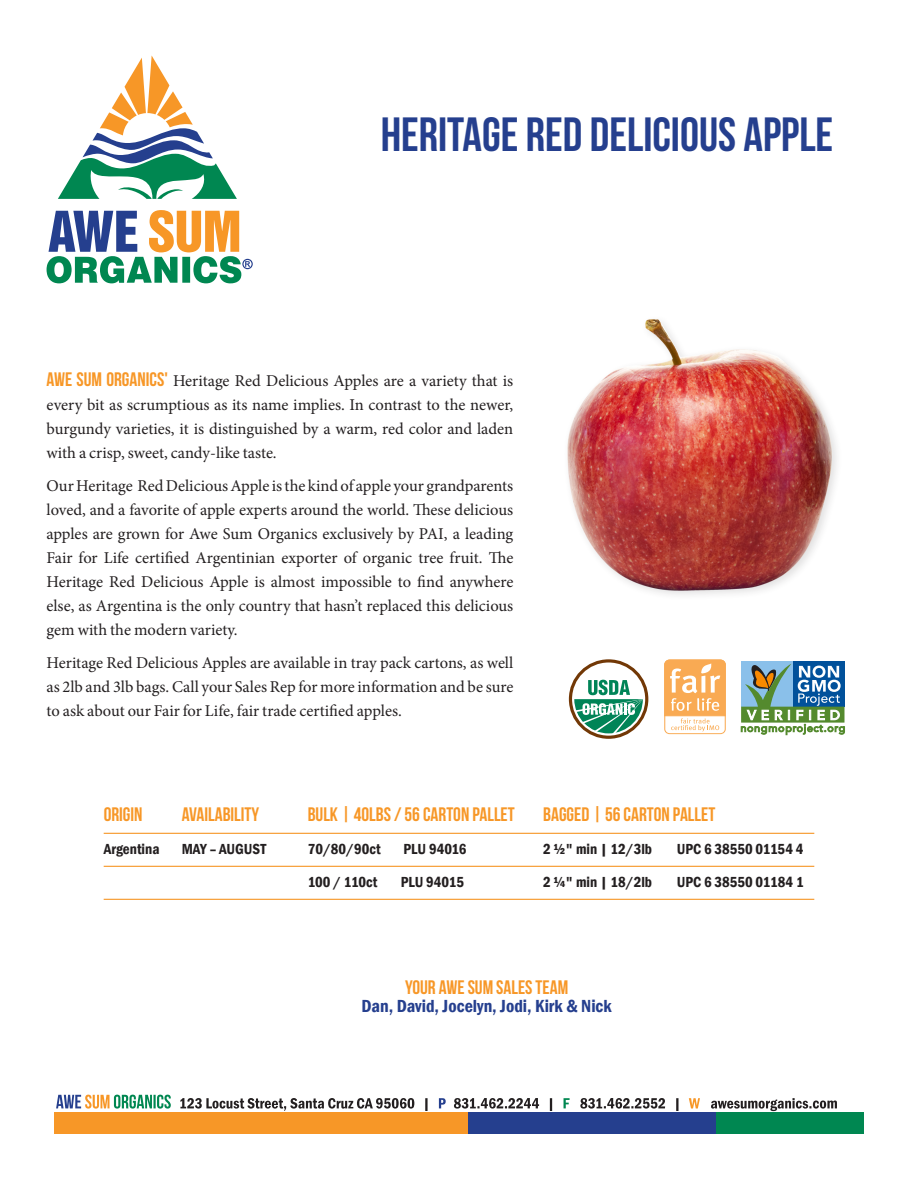
<style>
.page{position:relative;width:918px;height:1188px;background:#fff}
.page>*{position:absolute;margin:0;border:0;box-sizing:border-box;transform-origin:0 0}
.t1{font:48px "Bebas Neue";color:#253f8e}
.list{font:19.5px "Bebas Neue";color:#f79727}
.t2{font:600 condensed 18px "Franklin Gothic";color:#253f8e}
.body{font:16.5px/24px "Minion Pro";color:#231f20;text-align:justify}
.list-2{font:600 condensed 15px "Franklin Gothic";color:#231f20}
.s1{font-family:"Bebas Neue";font-size:19.5px;color:#f79727}
</style>
<div class="page">
<svg style="left:711px;top:1098px;width:126px;height:13px"></svg>
<svg style="left:689px;top:1098px;width:11px;height:10px"></svg>
<svg style="left:580px;top:1098px;width:99px;height:13px"></svg>
<svg style="left:564px;top:1098px;width:6px;height:10px"></svg>
<svg style="left:454px;top:1098px;width:98px;height:13px"></svg>
<svg style="left:439px;top:1098px;width:7px;height:10px"></svg>
<svg style="left:180px;top:1098px;width:248px;height:13px"></svg>
<svg style="left:56px;top:1095px;width:115px;height:14px"></svg>
<div style="left:55px;top:1113px;width:413px;height:21px;background:#f79727"></div>
<div style="left:468px;top:1113px;width:248px;height:21px;background:#253f8e"></div>
<div style="left:716px;top:1113px;width:148px;height:21px;background:#008751"></div>
<svg style="left:58px;top:56px;width:179px;height:143px"></svg>
<svg style="left:47px;top:210px;width:206px;height:73px"></svg>
<hr style="left:104px;top:833px;width:710px;height:1px;background:#f79727">
<hr style="left:104px;top:866px;width:710px;height:1px;background:#f79727">
<hr style="left:104px;top:899px;width:710px;height:1px;background:#f79727">
<img style="left:567px;top:319px;width:270px;height:276px">
<div style="left:664px;top:660px;width:62px;height:74px;border:1px solid #f9aa53;border-radius:5px"></div>
<svg style="left:664px;top:659px;width:62px;height:72px"></svg>
<svg style="left:570px;top:661px;width:77px;height:76px"></svg>
<div style="left:569px;top:659px;width:79px;height:80px;border:3px solid #723806;border-radius:50%"></div>
<svg style="left:574px;top:680px;width:69px;height:53px"></svg>
<svg style="left:740px;top:661px;width:105px;height:75px"></svg>
<div style="left:741px;top:662px;width:52px;height:45px;background:#8ac0ea"></div>
<div style="left:793px;top:662px;width:51px;height:45px;background:#01519b"></div>
<svg style="left:741px;top:664px;width:104px;height:71px"></svg>
<p class="t1" style="left:381px;top:108px;width:454px">HERITAGE RED DELICIOUS APPLE</p>
<p class="body" style="left:47px;top:369px;width:468px"><span class="s1">AWE SUM ORGANICS'</span> Heritage Red Delicious Apples are a variety that is every bit as scrumptious as its name implies. In contrast to the newer, burgundy varieties, it is distinguished by a warm, red color and laden with a crisp, sweet, candy-like taste.</p>
<p class="body" style="left:47px;top:474px;width:468px">Our Heritage Red Delicious Apple is the kind of apple your grandparents loved, and a favorite of apple experts around the world. These delicious apples are grown for Awe Sum Organics exclusively by PAI, a leading Fair for Life certified Argentinian exporter of organic tree fruit. The Heritage Red Delicious Apple is almost impossible to find anywhere else, as Argentina is the only country that hasn’t replaced this delicious gem with the modern variety.</p>
<p class="body" style="left:47px;top:651px;width:468px">Heritage Red Delicious Apples are available in tray pack cartons, as well as 2lb and 3lb bags. Call your Sales Rep for more information and be sure to ask about our Fair for Life, fair trade certified apples.</p>
<p class="list" style="left:104px;top:803px;width:40px">ORIGIN</p>
<p class="list" style="left:182px;top:803px;width:79px">AVAILABILITY</p>
<p class="list" style="left:308px;top:803px;width:209px">BULK | 40LBS / 56 CARTON PALLET</p>
<p class="list" style="left:543px;top:803px;width:174px">BAGGED | 56 CARTON PALLET</p>
<p class="list-2" style="left:104px;top:839px;width:57px">Argentina</p>
<p class="list-2" style="left:182px;top:839px;width:86px">MAY – AUGUST</p>
<p class="list-2" style="left:308px;top:839px;width:75px">70/80/90ct</p>
<p class="list-2" style="left:403px;top:839px;width:65px">PLU 94016</p>
<p class="list-2" style="left:543px;top:839px;width:110px">2 ½" min | 12/3lb</p>
<p class="list-2" style="left:677px;top:839px;width:128px">UPC 6 38550 01154 4</p>
<p class="list-2" style="left:308px;top:872px;width:71px">100 / 110ct</p>
<p class="list-2" style="left:401px;top:872px;width:65px">PLU 94015</p>
<p class="list-2" style="left:543px;top:872px;width:110px">2 ¼" min | 18/2lb</p>
<p class="list-2" style="left:677px;top:872px;width:129px">UPC 6 38550 01184 1</p>
<p class="list" style="left:405px;top:976px;width:165px">YOUR AWE SUM SALES TEAM</p>
<p class="t2" style="left:361px;top:994px;width:252px">Dan, David, Jocelyn, Jodi, Kirk &amp; Nick</p>
</div>
